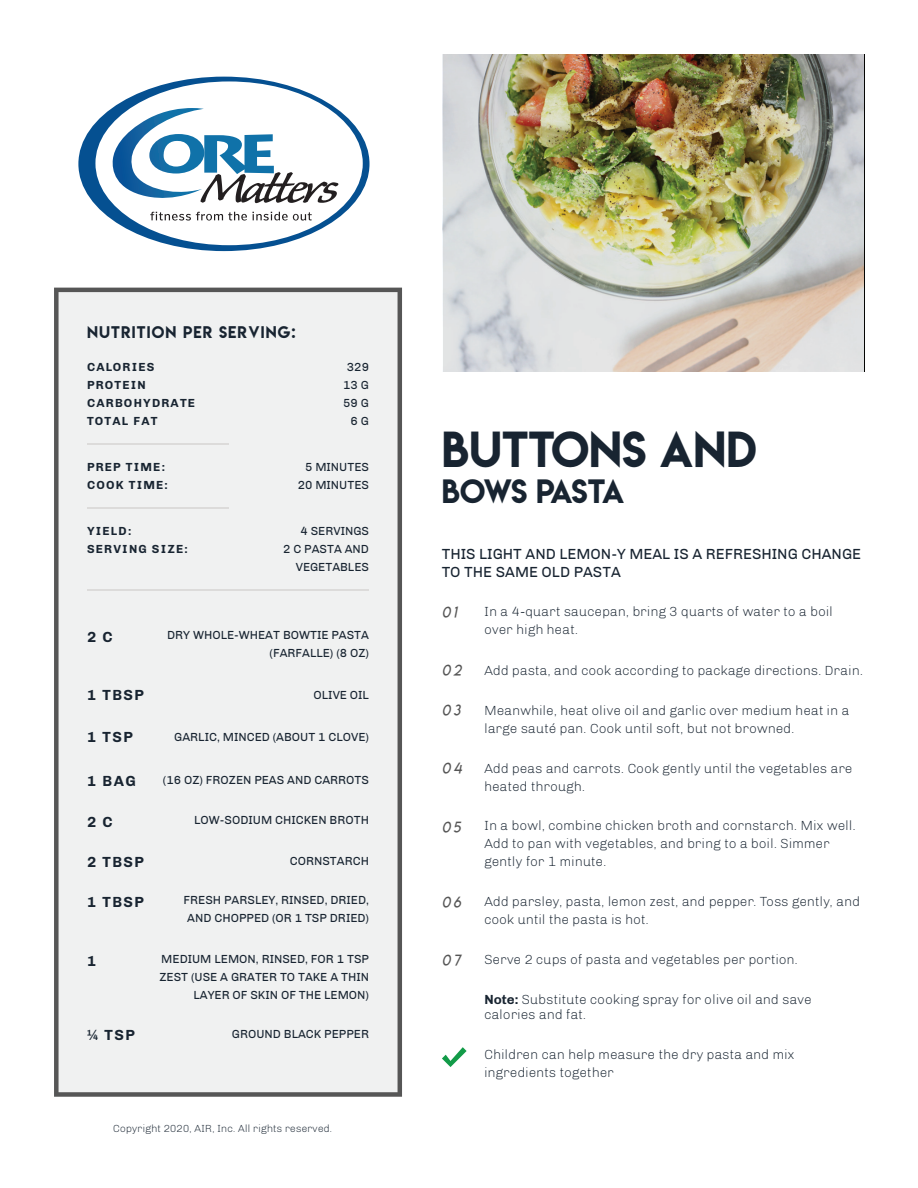
<style>
.page{position:relative;width:918px;height:1188px;background:#fff}
.page>*{position:absolute;margin:0;border:0;box-sizing:border-box;transform-origin:0 0}
.t1{font:45px "Lemon Milk";color:#182431}
.t2{font:30px "Lemon Milk";letter-spacing:-.04em;color:#182431}
.t3{font:15px/18px "Chivo";color:#182431}
.t4{font:700 15px "Chivo";letter-spacing:.1em;color:#182431}
.t5{font:15px "Lemon Milk";letter-spacing:.075em;color:#182431}
.t6{font:15px "Lemon Milklightitalic";letter-spacing:.2em;color:#565656}
.t7{font:300 13.5px/18px "Chivo";color:#182431}
.t8{font:12px/18px "Chivo";color:#182431;text-align:right}
.t9{font:700 12px/18px "Chivo";letter-spacing:.1em;color:#182431}
.t10{font:300 10.5px "Chivo";color:#182431}
.s1{font-weight:700}
</style>
<div class="page">
<div style="left:54px;top:288px;width:348px;height:809px;background:#f0f1f1"></div>
<hr style="left:87px;top:443px;width:141px;height:2px;background:#dcdbda">
<hr style="left:87px;top:590px;width:282px;height:1px;background:#dcdbda">
<hr style="left:87px;top:507px;width:141px;height:2px;background:#dcdbda">
<svg style="left:442px;top:1047px;width:25px;height:20px"></svg>
<img style="left:443px;top:54px;width:421px;height:317px">
<div style="left:78px;top:77px;width:292px;height:174px;background:#055091;border-radius:50%"></div>
<div style="left:95px;top:81px;width:268px;height:164px;background:#fff;border-radius:50%"></div>
<svg style="left:150px;top:212px;width:162px;height:9px"></svg>
<svg style="left:112px;top:108px;width:226px;height:95px"></svg>
<p class="t5" style="left:87px;top:321px;width:210px">NUTRITION PER SERVING:</p>
<p class="t9" style="left:87px;top:358px;width:110px">CALORIES<br>PROTEIN<br>CARBOHYDRATE<br>TOTAL FAT</p>
<p class="t8" style="left:343px;top:358px;width:27px">329<br>13 G<br>59 G<br>6 G</p>
<p class="t9" style="left:87px;top:458px;width:82px">PREP TIME:<br>COOK TIME:</p>
<p class="t8" style="left:298px;top:458px;width:73px">5 MINUTES<br>20 MINUTES</p>
<p class="t9" style="left:87px;top:522px;width:102px">YIELD:<br>SERVING SIZE:</p>
<p class="t8" style="left:283px;top:522px;width:87px">4 SERVINGS<br>2 C PASTA AND<br>VEGETABLES</p>
<p class="t4" style="left:87px;top:628px;width:27px">2 C</p>
<p class="t8" style="left:167px;top:626px;width:203px">DRY WHOLE-WHEAT BOWTIE PASTA (FARFALLE) (8 OZ)</p>
<p class="t4" style="left:87px;top:686px;width:58px">1 TBSP</p>
<p class="t8" style="left:314px;top:686px;width:57px">OLIVE OIL</p>
<p class="t4" style="left:87px;top:728px;width:47px">1 TSP</p>
<p class="t8" style="left:174px;top:728px;width:196px">GARLIC, MINCED (ABOUT 1 CLOVE)</p>
<p class="t4" style="left:87px;top:772px;width:50px">1 BAG</p>
<p class="t8" style="left:163px;top:771px;width:208px">(16 OZ) FROZEN PEAS AND CARROTS</p>
<p class="t4" style="left:87px;top:813px;width:27px">2 C</p>
<p class="t8" style="left:194px;top:811px;width:176px">LOW-SODIUM CHICKEN BROTH</p>
<p class="t4" style="left:87px;top:853px;width:58px">2 TBSP</p>
<p class="t8" style="left:290px;top:852px;width:81px">CORNSTARCH</p>
<p class="t8" style="left:184px;top:891px;width:187px;text-align:center">FRESH PARSLEY, RINSED, DRIED,<br>AND CHOPPED (OR 1 TSP DRIED)</p>
<p class="t4" style="left:87px;top:893px;width:58px">1 TBSP</p>
<p class="t4" style="left:87px;top:952px;width:11px">1</p>
<p class="t8" style="left:159px;top:950px;width:211px">MEDIUM LEMON, RINSED, FOR 1 TSP<br>ZEST (USE A GRATER TO TAKE A THIN<br>LAYER OF SKIN OF THE LEMON)</p>
<p class="t4" style="left:87px;top:1026px;width:49px">¼ TSP</p>
<p class="t8" style="left:232px;top:1025px;width:139px">GROUND BLACK PEPPER</p>
<p class="t10" style="left:113px;top:1123px;width:221px">Copyright 2020, AIR, Inc. All rights reserved.</p>
<h1 class="t1" style="left:442px;top:417px;width:316px">BUTTONS AND</h1>
<h2 class="t2" style="left:442px;top:469px;width:184px">BOWS PASTA</h2>
<p class="t3" style="left:442px;top:544px;width:421px">THIS LIGHT AND LEMON-Y MEAL IS A REFRESHING CHANGE<br>TO THE SAME OLD PASTA</p>
<p class="t6" style="left:442px;top:603px;width:16px">01</p>
<p class="t7" style="left:484px;top:603px;width:350px">In a 4-quart saucepan, bring 3 quarts of water to a boil over high heat.</p>
<p class="t6" style="left:442px;top:661px;width:21px">02</p>
<p class="t7" style="left:484px;top:661px;width:380px">Add pasta, and cook according to package directions. Drain.</p>
<p class="t6" style="left:442px;top:701px;width:20px">03</p>
<p class="t7" style="left:484px;top:701px;width:367px">Meanwhile, heat olive oil and garlic over medium heat in a large sauté pan. Cook until soft, but not browned.</p>
<p class="t6" style="left:442px;top:759px;width:21px">04</p>
<p class="t7" style="left:484px;top:759px;width:370px">Add peas and carrots. Cook gently until the vegetables are heated through.</p>
<p class="t6" style="left:442px;top:818px;width:20px">05</p>
<p class="t7" style="left:484px;top:816px;width:373px">In a bowl, combine chicken broth and cornstarch. Mix well.<br>Add to pan with vegetables, and bring to a boil. Simmer gently for 1 minute.</p>
<p class="t6" style="left:442px;top:893px;width:20px">06</p>
<p class="t7" style="left:484px;top:892px;width:377px">Add parsley, pasta, lemon zest, and pepper. Toss gently, and cook until the pasta is hot.</p>
<p class="t6" style="left:442px;top:951px;width:20px">07</p>
<p class="t7" style="left:484px;top:950px;width:315px">Serve 2 cups of pasta and vegetables per portion.</p>
<p class="t7" style="left:484px;top:992px;width:329px;line-height:15px"><span class="s1">Note:</span> Substitute cooking spray for olive oil and save calories and fat.</p>
<p class="t7" style="left:484px;top:1045px;width:312px">Children can help measure the dry pasta and mix ingredients together</p>
</div>
